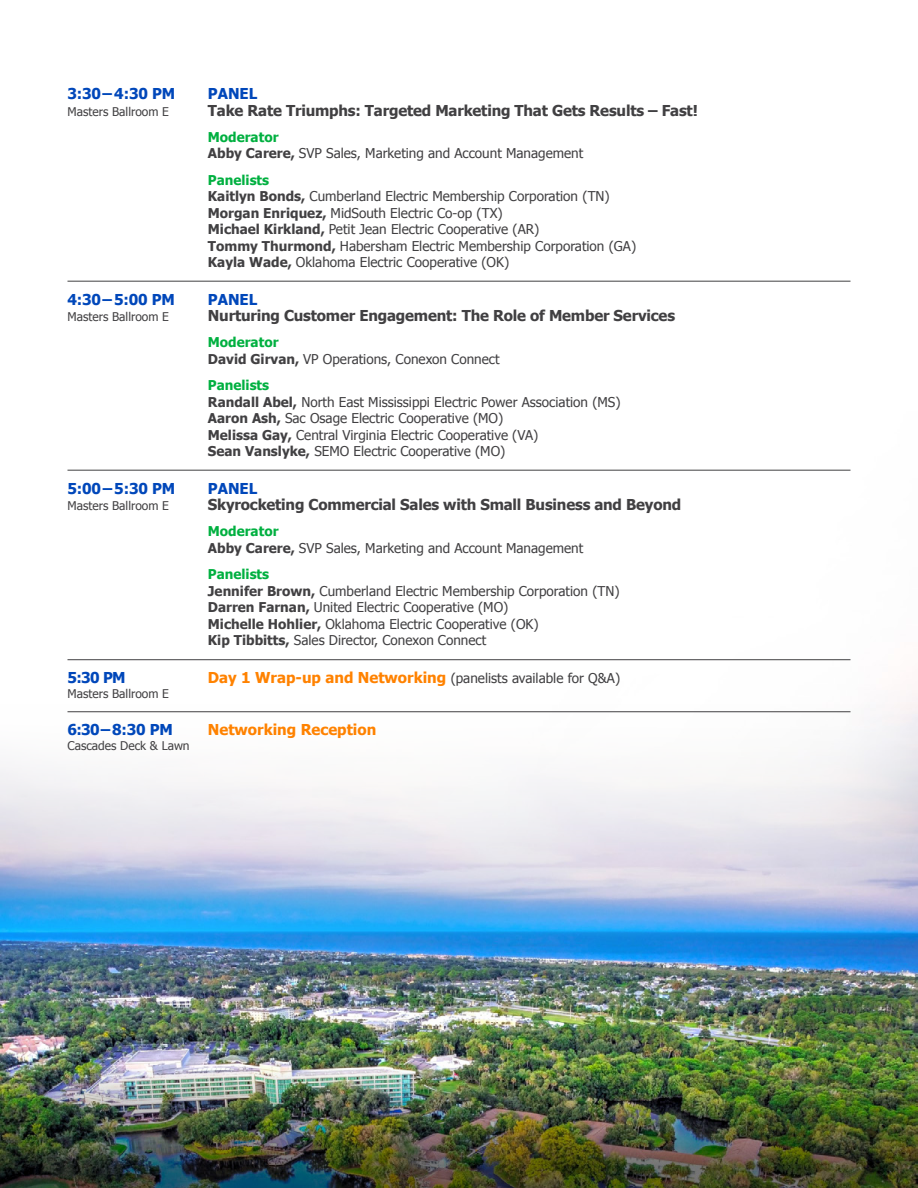
<style>
.page{position:relative;width:918px;height:1188px;background:#fff}
.page>*{position:absolute;margin:0;border:0;box-sizing:border-box;transform-origin:0 0}
.t1{font:700 15px "Tahoma";letter-spacing:-.01em;color:#414042}
.t2{font:700 15px "Tahoma";letter-spacing:-.01em;color:#0047ba}
.t3{font:700 15px "Tahoma";color:#ff8200}
.t4{font:13.5px/16.5px "Tahoma";color:#414042}
.t5{font:12px "Tahoma";color:#414042}
.s1{font-weight:700;color:#00b040}
.s2{font-weight:700}
.s3{font-weight:700;font-size:15px;color:#ff8200}
</style>
<div class="page">
<img style="left:0;top:705px;width:918px;height:483px">
<hr style="left:68px;top:281px;width:782px;height:1px;background:#414042">
<hr style="left:68px;top:470px;width:782px;height:1px;background:#414042">
<hr style="left:68px;top:659px;width:782px;height:1px;background:#414042">
<hr style="left:68px;top:711px;width:782px;height:1px;background:#414042">
<p class="t2" style="left:68px;top:83px;width:109px">3:30– 4:30 PM</p>
<p class="t2" style="left:208px;top:83px;width:51px">PANEL</p>
<p class="t5" style="left:68px;top:103px;width:103px">Masters Ballroom E</p>
<p class="t1" style="left:208px;top:100px;width:491px">Take Rate Triumphs: Targeted Marketing That Gets Results – Fast!</p>
<p class="t4" style="left:208px;top:128px;width:377px"><span class="s1">Moderator<br></span><span class="s2">Abby Carere,</span> SVP Sales, Marketing and Account Management</p>
<p class="t4" style="left:208px;top:171px;width:430px"><span class="s1">Panelists<br></span><span class="s2">Kaitlyn Bonds,</span> Cumberland Electric Membership Corporation (TN)<br><span class="s2">Morgan Enriquez,</span> MidSouth Electric Co-op (TX)<br><span class="s2">Michael Kirkland,</span> Petit Jean Electric Cooperative (AR)<br><span class="s2">Tommy Thurmond,</span> Habersham Electric Membership Corporation (GA)<br><span class="s2">Kayla Wade,</span> Oklahoma Electric Cooperative (OK)</p>
<p class="t2" style="left:68px;top:289px;width:109px">4:30–5:00 PM</p>
<p class="t2" style="left:208px;top:289px;width:51px">PANEL</p>
<p class="t5" style="left:68px;top:309px;width:103px">Masters Ballroom E</p>
<p class="t1" style="left:208px;top:305px;width:469px">Nurturing Customer Engagement: The Role of Member Services</p>
<p class="t4" style="left:208px;top:334px;width:293px"><span class="s1">Moderator<br></span><span class="s2">David Girvan,</span> VP Operations, Conexon Connect</p>
<p class="t4" style="left:208px;top:376px;width:414px"><span class="s1">Panelists<br></span><span class="s2">Randall Abel,</span> North East Mississippi Electric Power Association (MS)<br><span class="s2">Aaron Ash,</span> Sac Osage Electric Cooperative (MO)<br><span class="s2">Melissa Gay,</span> Central Virginia Electric Cooperative (VA)<br><span class="s2">Sean Vanslyke,</span> SEMO Electric Cooperative (MO)</p>
<p class="t2" style="left:68px;top:478px;width:109px">5:00–5:30 PM</p>
<p class="t2" style="left:208px;top:478px;width:51px">PANEL</p>
<p class="t5" style="left:68px;top:498px;width:103px">Masters Ballroom E</p>
<p class="t1" style="left:208px;top:494px;width:475px">Skyrocketing Commercial Sales with Small Business and Beyond</p>
<p class="t4" style="left:208px;top:523px;width:377px"><span class="s1">Moderator<br></span><span class="s2">Abby Carere,</span> SVP Sales, Marketing and Account Management</p>
<p class="t4" style="left:208px;top:565px;width:413px"><span class="s1">Panelists<br></span><span class="s2">Jennifer Brown,</span> Cumberland Electric Membership Corporation (TN)<br><span class="s2">Darren Farnan,</span> United Electric Cooperative (MO)<br><span class="s2">Michelle Hohlier,</span> Oklahoma Electric Cooperative (OK)<br><span class="s2">Kip Tibbitts,</span> Sales Director, Conexon Connect</p>
<p class="t2" style="left:68px;top:667px;width:60px">5:30 PM</p>
<p class="t4" style="left:208px;top:669px;width:414px"><span class="s3">Day 1 Wrap-up and Networking</span> (panelists available for Q&amp;A)</p>
<p class="t5" style="left:68px;top:685px;width:103px">Masters Ballroom E</p>
<p class="t2" style="left:68px;top:719px;width:107px">6:30–8:30 PM</p>
<p class="t3" style="left:208px;top:719px;width:170px">Networking Reception</p>
<p class="t5" style="left:68px;top:738px;width:124px">Cascades Deck &amp; Lawn</p>
</div>
